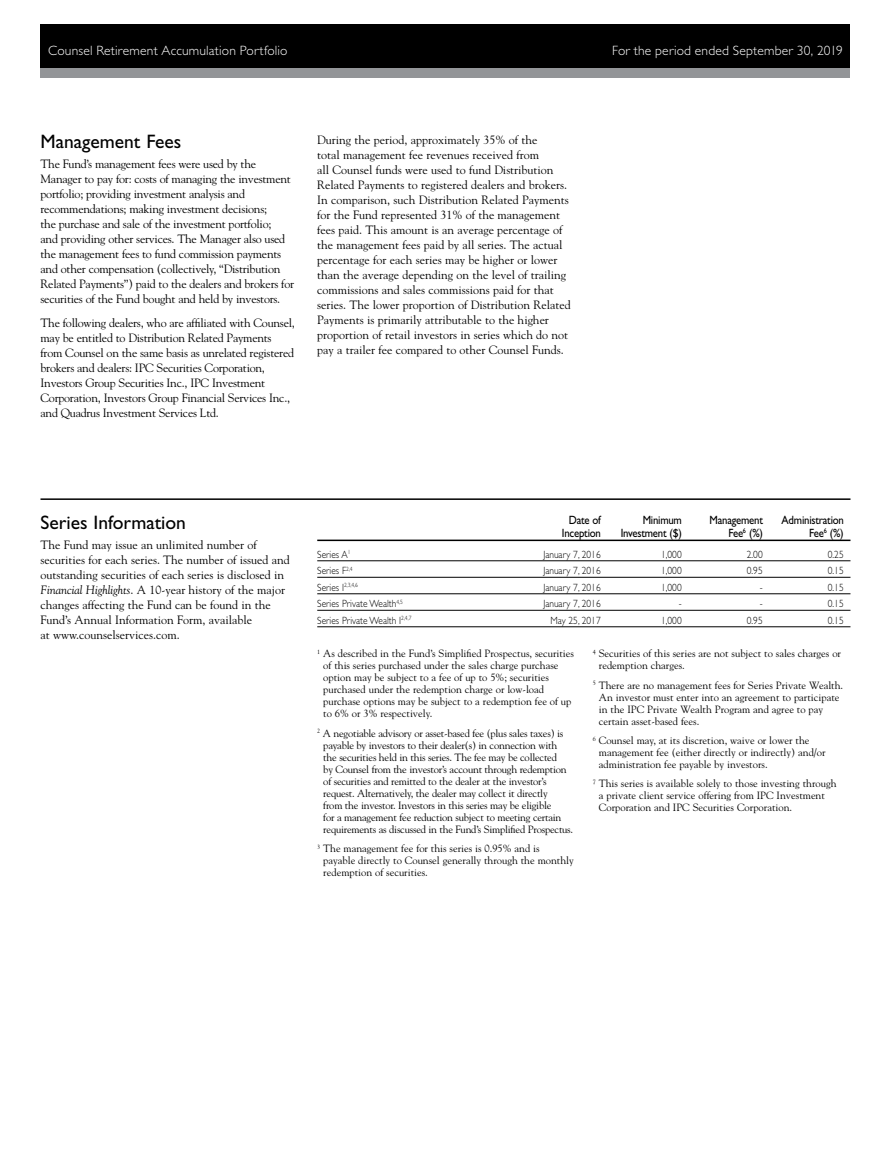
<style>
.page{position:relative;width:891px;height:1161px;background:#fff}
.page>*{position:absolute;margin:0;border:0;box-sizing:border-box;transform-origin:0 0}
.Subhead_Bold{font:19.5px "Gill Sans Std";color:#000}
.SCOTT_Master_Page_he{font:300 13.5px "Gill Sans Std";letter-spacing:.015em;color:#fff}
.Body_Copy{font:12px/15px "Goudy Std";color:#000}
.Body_Copy-2{font:12px/15px "Goudy Std";letter-spacing:-.02em;color:#000}
.t1{font:12px "Gill Sans Std";letter-spacing:-.02em;color:#000;scale:.9 1}
.Definition_copy{font:10.5px/12px "Goudy Std";color:#000}
.Definition_copy-2{font:10.5px/12px "Goudy Std";letter-spacing:-.02em;color:#000}
.Ann_Comp_Rtn_Table{font:300 10.5px "Gill Sans Std";color:#000;scale:.9 1}
.s1{font-style:italic}
</style>
<div class="page">
<div style="left:40px;top:24px;width:810px;height:52px;background:#000"></div>
<div style="left:40px;top:68px;width:810px;height:10px;background:#939598"></div>
<hr style="left:317px;top:540px;width:533px;height:1px;background:#000">
<hr style="left:317px;top:561px;width:533px;height:1px;background:#000">
<hr style="left:317px;top:577px;width:533px;height:1px;background:#000">
<hr style="left:317px;top:594px;width:533px;height:1px;background:#000">
<hr style="left:317px;top:610px;width:533px;height:1px;background:#000">
<hr style="left:317px;top:627px;width:533px;height:1px;background:#000">
<hr style="left:40px;top:498px;width:810px;height:2px;background:#000">
<p class="SCOTT_Master_Page_he" style="left:48px;top:43px;width:241px">Counsel Retirement Accumulation Portfolio</p>
<p class="SCOTT_Master_Page_he" style="left:612px;top:43px;width:232px">For the period ended September 30, 2019</p>
<p class="Subhead_Bold" style="left:40px;top:131px;width:142px">Management Fees</p>
<p class="Body_Copy-2" style="left:40px;top:156px;width:255px">The Fund’s management fees were used by the Manager to pay for: costs of managing the investment portfolio; providing investment analysis and recommendations; making investment decisions;<br>the purchase and sale of the investment portfolio;<br>and providing other services. The Manager also used the management fees to fund commission payments and other compensation (collectively, “Distribution Related Payments”) paid to the dealers and brokers for securities of the Fund bought and held by investors.</p>
<p class="Body_Copy-2" style="left:40px;top:315px;width:256px">The following dealers, who are affiliated with Counsel, may be entitled to Distribution Related Payments from Counsel on the same basis as unrelated registered brokers and dealers: IPC Securities Corporation, Investors Group Securities Inc., IPC Investment Corporation, Investors Group Financial Services Inc., and Quadrus Investment Services Ltd.</p>
<p class="Body_Copy" style="left:317px;top:132px;width:255px">During the period, approximately 35% of the<br>total management fee revenues received from<br>all Counsel funds were used to fund Distribution Related Payments to registered dealers and brokers.<br>In comparison, such Distribution Related Payments for the Fund represented 31% of the management fees paid. This amount is an average percentage of the management fees paid by all series. The actual percentage for each series may be higher or lower than the average depending on the level of trailing commissions and sales commissions paid for that series. The lower proportion of Distribution Related Payments is primarily attributable to the higher proportion of retail investors in series which do not pay a trailer fee compared to other Counsel Funds.</p>
<p class="Subhead_Bold" style="left:40px;top:512px;width:147px">Series Information</p>
<p class="Body_Copy" style="left:40px;top:537px;width:251px">The Fund may issue an unlimited number of securities for each series. The number of issued and outstanding securities of each series is disclosed in <span class="s1">Financial Highlights</span>. A 10-year history of the major changes affecting the Fund can be found in the Fund’s Annual Information Form, available<br>at www.counselservices.com.</p>
<p class="t1" style="left:569px;top:513px;width:37px">Date of</p>
<p class="t1" style="left:643px;top:513px;width:45px">Minimum</p>
<p class="t1" style="left:710px;top:513px;width:61px">Management</p>
<p class="t1" style="left:782px;top:513px;width:71px">Administration</p>
<p class="t1" style="left:562px;top:526px;width:45px">Inception</p>
<p class="t1" style="left:621px;top:526px;width:70px">Investment ($)</p>
<p class="t1" style="left:728px;top:526px;width:40px">Fee<sup>6</sup> (%)</p>
<p class="t1" style="left:809px;top:526px;width:40px">Fee<sup>6</sup> (%)</p>
<p class="Ann_Comp_Rtn_Table" style="left:317px;top:548px;width:39px">Series A<sup>1</sup></p>
<p class="Ann_Comp_Rtn_Table" style="left:543px;top:548px;width:65px">January 7, 2016</p>
<p class="Ann_Comp_Rtn_Table" style="left:661px;top:548px;width:24px">1,000</p>
<p class="Ann_Comp_Rtn_Table" style="left:747px;top:548px;width:19px">2.00</p>
<p class="Ann_Comp_Rtn_Table" style="left:828px;top:548px;width:19px">0.25</p>
<p class="Ann_Comp_Rtn_Table" style="left:317px;top:565px;width:41px">Series F<sup>2,4</sup></p>
<p class="Ann_Comp_Rtn_Table" style="left:543px;top:565px;width:65px">January 7, 2016</p>
<p class="Ann_Comp_Rtn_Table" style="left:661px;top:565px;width:24px">1,000</p>
<p class="Ann_Comp_Rtn_Table" style="left:747px;top:565px;width:19px">0.95</p>
<p class="Ann_Comp_Rtn_Table" style="left:828px;top:565px;width:19px">0.15</p>
<p class="Ann_Comp_Rtn_Table" style="left:317px;top:581px;width:47px">Series I<sup>2,3,4,6</sup></p>
<p class="Ann_Comp_Rtn_Table" style="left:543px;top:581px;width:65px">January 7, 2016</p>
<p class="Ann_Comp_Rtn_Table" style="left:661px;top:581px;width:24px">1,000</p>
<p class="Ann_Comp_Rtn_Table" style="left:760px;top:581px;width:5px">-</p>
<p class="Ann_Comp_Rtn_Table" style="left:828px;top:581px;width:19px">0.15</p>
<p class="Ann_Comp_Rtn_Table" style="left:317px;top:598px;width:97px">Series Private Wealth<sup>4,5</sup></p>
<p class="Ann_Comp_Rtn_Table" style="left:543px;top:598px;width:65px">January 7, 2016</p>
<p class="Ann_Comp_Rtn_Table" style="left:679px;top:598px;width:5px">-</p>
<p class="Ann_Comp_Rtn_Table" style="left:760px;top:598px;width:5px">-</p>
<p class="Ann_Comp_Rtn_Table" style="left:828px;top:598px;width:19px">0.15</p>
<p class="Ann_Comp_Rtn_Table" style="left:317px;top:614px;width:106px">Series Private Wealth I<sup>2,4,7</sup></p>
<p class="Ann_Comp_Rtn_Table" style="left:550px;top:614px;width:57px">May 25, 2017</p>
<p class="Ann_Comp_Rtn_Table" style="left:661px;top:614px;width:24px">1,000</p>
<p class="Ann_Comp_Rtn_Table" style="left:747px;top:614px;width:19px">0.95</p>
<p class="Ann_Comp_Rtn_Table" style="left:828px;top:614px;width:19px">0.15</p>
<p class="Definition_copy" style="left:323px;top:647px;width:252px;text-indent:-6px"><sup>1</sup> As described in the Fund’s Simplified Prospectus, securities of this series purchased under the sales charge purchase option may be subject to a fee of up to 5%; securities purchased under the redemption charge or low-load purchase options may be subject to a redemption fee of up to 6% or 3% respectively.</p>
<p class="Definition_copy-2" style="left:323px;top:727px;width:251px;text-indent:-6px"><sup>2</sup> A negotiable advisory or asset-based fee (plus sales taxes) is payable by investors to their dealer(s) in connection with the securities held in this series. The fee may be collected<br>by Counsel from the investor’s account through redemption of securities and remitted to the dealer at the investor’s request. Alternatively, the dealer may collect it directly<br>from the investor. Investors in this series may be eligible<br>for a management fee reduction subject to meeting certain requirements as discussed in the Fund’s Simplified Prospectus.</p>
<p class="Definition_copy" style="left:323px;top:842px;width:252px;text-indent:-6px"><sup>3</sup> The management fee for this series is 0.95% and is payable directly to Counsel generally through the monthly redemption of securities.</p>
<p class="Definition_copy" style="left:599px;top:647px;width:244px;text-indent:-6px"><sup>4</sup> Securities of this series are not subject to sales charges or redemption charges.</p>
<p class="Definition_copy" style="left:599px;top:679px;width:246px;text-indent:-6px"><sup>5</sup> There are no management fees for Series Private Wealth.<br>An investor must enter into an agreement to participate in the IPC Private Wealth Program and agree to pay certain asset-based fees.</p>
<p class="Definition_copy" style="left:599px;top:734px;width:228px;text-indent:-6px"><sup>6</sup> Counsel may, at its discretion, waive or lower the management fee (either directly or indirectly) and/or administration fee payable by investors.</p>
<p class="Definition_copy" style="left:599px;top:778px;width:239px;text-indent:-6px"><sup>7</sup> This series is available solely to those investing through a private client service offering from IPC Investment<br>Corporation and IPC Securities Corporation.</p>
</div>
